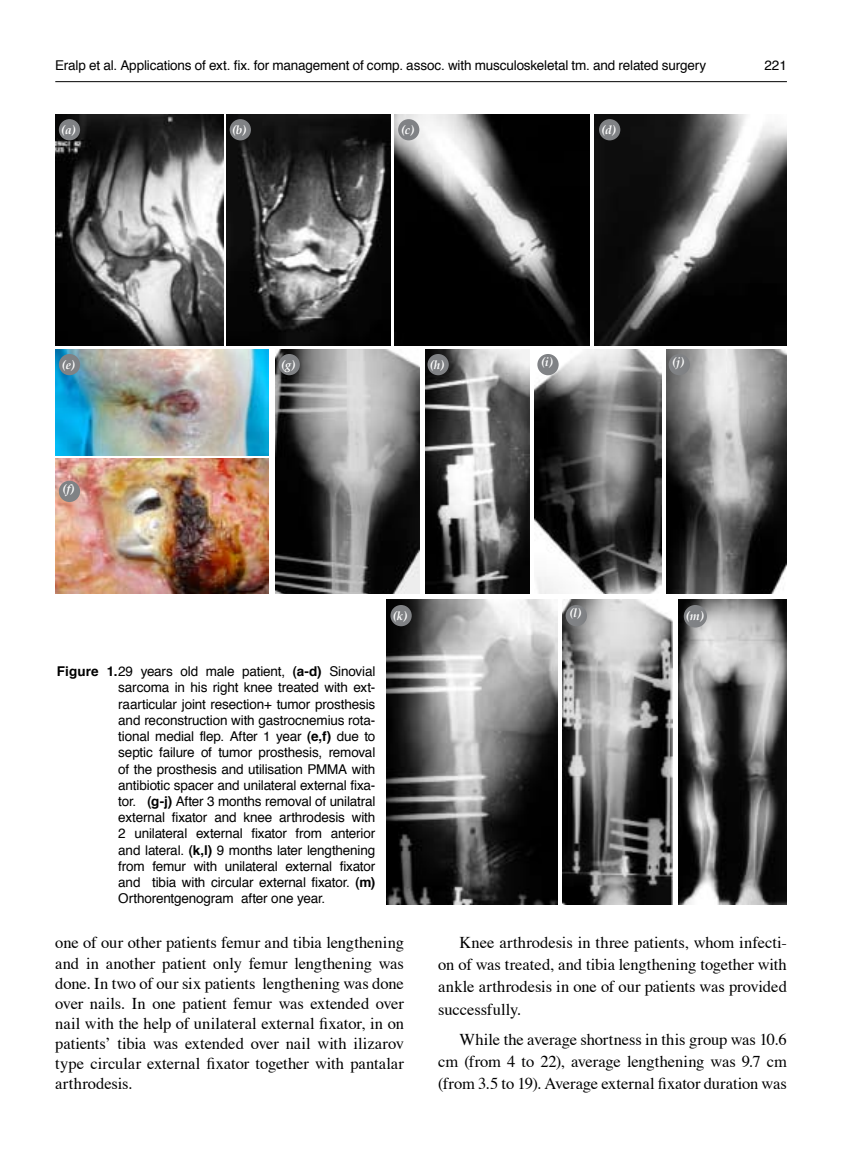
<style>
.page{position:relative;width:855px;height:1153px;background:#fff}
.page>*{position:absolute;margin:0;border:0;box-sizing:border-box;transform-origin:0 0}
.t1{font:16.5px/20.1px "Times";letter-spacing:-.005em;color:#000;text-align:justify}
.t2{font:13.5px/16.2px "Helvetica";letter-spacing:-.01em;color:#000;text-align:justify}
.t3{font:italic 700 12px "Palatino";color:#fff}
.s1{font-weight:700}
</style>
<div class="page">
<hr style="left:55px;top:81px;width:732px;height:1px;background:#000">
<img style="left:386px;top:599px;width:171px;height:305px">
<img style="left:562px;top:599px;width:110px;height:305px">
<img style="left:679px;top:599px;width:108px;height:305px">
<img style="left:275px;top:350px;width:145px;height:244px">
<img style="left:425px;top:350px;width:104px;height:244px">
<img style="left:534px;top:350px;width:127px;height:244px">
<img style="left:666px;top:350px;width:121px;height:244px">
<img style="left:55px;top:350px;width:213px;height:105px">
<img style="left:55px;top:459px;width:213px;height:135px">
<img style="left:55px;top:115px;width:168px;height:230px">
<img style="left:227px;top:115px;width:164px;height:230px">
<img style="left:395px;top:115px;width:195px;height:230px">
<img style="left:594px;top:115px;width:193px;height:230px">
<div style="left:59px;top:119px;width:21px;height:21px;background:#808285;border-radius:50%"></div>
<div style="left:230px;top:119px;width:21px;height:21px;background:#808285;border-radius:50%"></div>
<div style="left:398px;top:119px;width:21px;height:21px;background:#808285;border-radius:50%"></div>
<div style="left:599px;top:119px;width:21px;height:21px;background:#808285;border-radius:50%"></div>
<div style="left:59px;top:354px;width:21px;height:21px;background:#808285;border-radius:50%"></div>
<div style="left:279px;top:354px;width:21px;height:21px;background:#808285;border-radius:50%"></div>
<div style="left:427px;top:354px;width:22px;height:21px;background:#808285;border-radius:50%"></div>
<div style="left:537px;top:354px;width:21px;height:21px;background:#808285;border-radius:50%"></div>
<div style="left:668px;top:354px;width:22px;height:21px;background:#808285;border-radius:50%"></div>
<div style="left:390px;top:605px;width:22px;height:21px;background:#808285;border-radius:50%"></div>
<div style="left:566px;top:605px;width:21px;height:21px;background:#808285;border-radius:50%"></div>
<div style="left:684px;top:605px;width:23px;height:22px;background:#808285;border-radius:50%"></div>
<div style="left:59px;top:480px;width:21px;height:22px;background:#808285;border-radius:50%"></div>
<p class="t2" style="left:55px;top:57px;width:652px">Eralp et al. Applications of ext. fix. for management of comp. assoc. with musculoskeletal tm. and related surgery</p>
<p class="t2" style="left:764px;top:57px;width:24px">221</p>
<p class="t3" style="left:61px;top:123px;width:16px">(a)</p>
<p class="t3" style="left:232px;top:123px;width:16px">(b)</p>
<p class="t3" style="left:401px;top:123px;width:15px">(c)</p>
<p class="t3" style="left:601px;top:123px;width:16px">(d)</p>
<p class="t3" style="left:62px;top:357px;width:15px">(e)</p>
<p class="t3" style="left:281px;top:357px;width:15px">(g)</p>
<p class="t3" style="left:430px;top:357px;width:16px">(h)</p>
<p class="t3" style="left:541px;top:354px;width:13px">(i)</p>
<p class="t3" style="left:672px;top:354px;width:13px">(j)</p>
<p class="t3" style="left:62px;top:481px;width:13px">(f)</p>
<p class="t2" style="left:118px;top:663px;width:258px;text-indent:-61px"><span class="s1">Figure 1.</span>29 years old male patient, <span class="s1">(a-d)</span> Sinovial sarcoma in his right knee treated with ext&shy;raarticular joint resection+ tumor prosthesis and reconstruction with gastrocnemius rota&shy;tional medial flep. After 1 year <span class="s1">(e,f)</span> due to septic failure of tumor prosthesis, removal of the prosthesis and utilisation PMMA with antibiotic spacer and unilateral external fixa&shy;tor. <span class="s1">(g-j)</span> After 3 months removal of unilatral external fixator and knee arthrodesis with 2 unilateral external fixator from anterior and lateral. <span class="s1">(k,l)</span> 9 months later lengthening from femur with unilateral external fixator and tibia with circular external fixator. <span class="s1">(m)<br></span>Orthorentgenogram after one year.</p>
<p class="t3" style="left:393px;top:608px;width:16px">(k)</p>
<p class="t3" style="left:569px;top:605px;width:13px">(l)</p>
<p class="t3" style="left:686px;top:608px;width:19px">(m)</p>
<p class="t1" style="left:55px;top:931px;width:350px">one of our other patients femur and tibia lengthening and in another patient only femur lengthening was done. In two of our six patients lengthening was done over nails. In one patient femur was extended over nail with the help of unilateral external fixator, in on patients’ tibia was extended over nail with ilizarov type circular external fixator together with pantalar arthrodesis.</p>
<p class="t1" style="left:438px;top:930px;width:350px;line-height:22px;text-indent:21px">Knee arthrodesis in three patients, whom infecti&shy;on of was treated, and tibia lengthening together with ankle arthrodesis in one of our patients was provided successfully.</p>
<p class="t1" style="left:438px;top:1026px;width:350px;line-height:22px;text-indent:21px">While the average shortness in this group was 10.6 cm (from 4 to 22), average lengthening was 9.7 cm (from 3.5 to 19). Average external fixator duration was</p>
</div>
